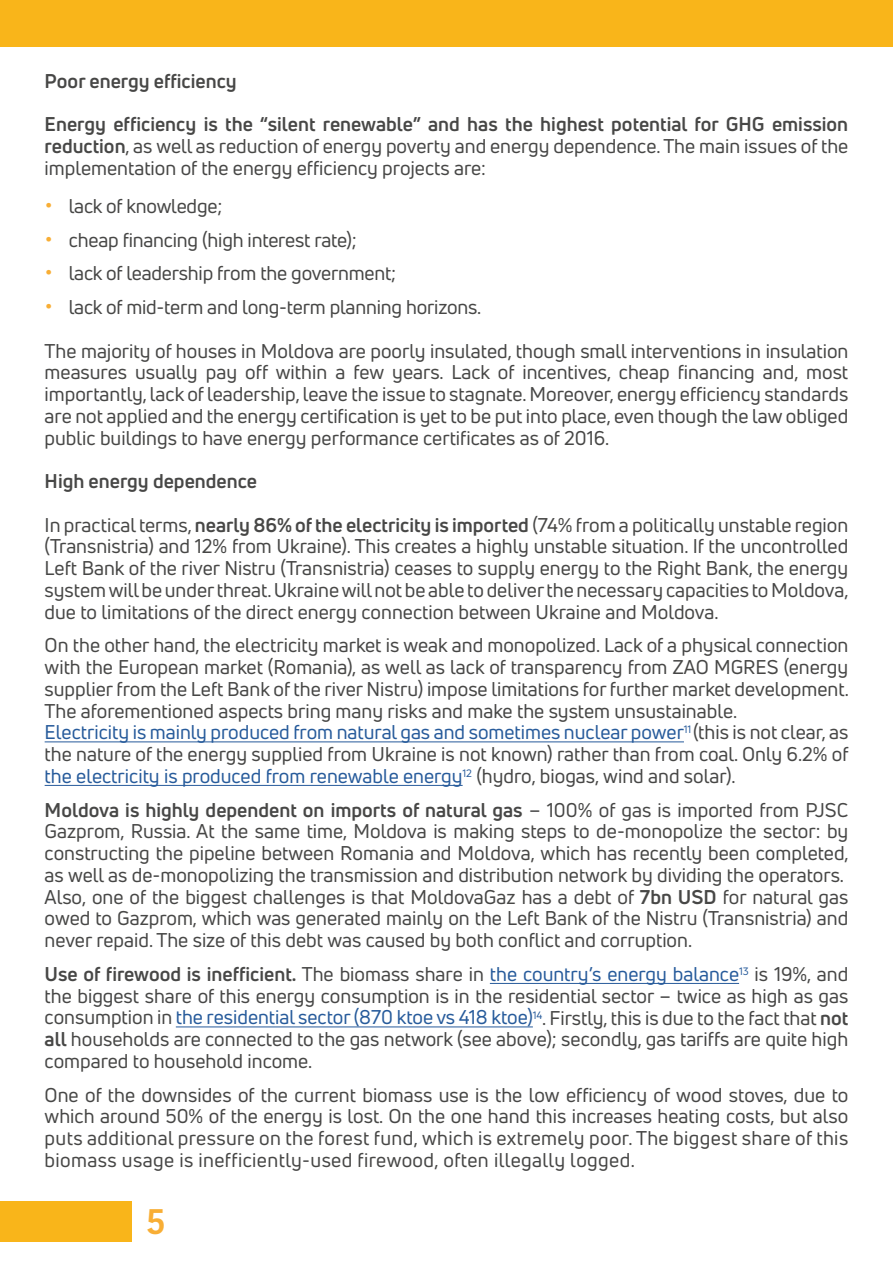
<style>
.page{position:relative;width:893px;height:1263px;background:#fff}
.page>*{position:absolute;margin:0;border:0;box-sizing:border-box;transform-origin:0 0}
.t1{font:600 36px "Kohinoor Devanagari";color:#f8ae35}
.t2{font:19.5px/21.8px "Uni Neue";color:#474746;text-align:justify}
.t3{font:700 19.5px "Uni Neue";color:#474746}
.s1{font-weight:700}
.s2{font-size:24px;color:#f8ae35}
.s3{color:#275b9b}
</style>
<div class="page">
<div style="left:0;top:1201px;width:132px;height:41px;background:#f9b51a"></div>
<div style="left:0;top:0;width:893px;height:47px;background:#f9b51a"></div>
<hr style="left:45px;top:741px;width:639px;height:1px;background:#275b9b">
<hr style="left:45px;top:785px;width:418px;height:1px;background:#275b9b">
<hr style="left:490px;top:983px;width:249px;height:1px;background:#275b9b">
<hr style="left:176px;top:1026px;width:357px;height:1px;background:#275b9b">
<p class="t3" style="left:45px;top:68px;width:194px">Poor energy efficiency</p>
<p class="t2" style="left:45px;top:113px;width:805px"><span class="s1">Energy efficiency is the “silent renewable” and has the highest potential for GHG emission reduction</span>, as well as reduction of energy poverty and energy dependence. The main issues of the implementation of the energy efficiency projects are:</p>
<p class="t2" style="left:45px;top:195px;width:179px"><span class="s2">•</span> lack of knowledge;</p>
<p class="t2" style="left:45px;top:229px;width:314px"><span class="s2">•</span> cheap financing (high interest rate);</p>
<p class="t2" style="left:45px;top:262px;width:353px"><span class="s2">•</span> lack of leadership from the government;</p>
<p class="t2" style="left:45px;top:296px;width:438px"><span class="s2">•</span> lack of mid-term and long-term planning horizons.</p>
<p class="t2" style="left:45px;top:340px;width:805px">The majority of houses in Moldova are poorly insulated, though small interventions in insulation measures usually pay off within a few years. Lack of incentives, cheap financing and, most importantly, lack of leadership, leave the issue to stagnate. Moreover, energy efficiency standards are not applied and the energy certification is yet to be put into place, even though the law obliged public buildings to have energy performance certificates as of 2016.</p>
<p class="t3" style="left:45px;top:469px;width:214px">High energy dependence</p>
<p class="t2" style="left:45px;top:514px;width:805px">In practical terms, <span class="s1">nearly 86% of the electricity is imported</span> (74% from a politically unstable region (Transnistria) and 12% from Ukraine). This creates a highly unstable situation. If the uncontrolled Left Bank of the river Nistru (Transnistria) ceases to supply energy to the Right Bank, the energy system will be under threat. Ukraine will not be able to deliver the necessary capacities to Moldova, due to limitations of the direct energy connection between Ukraine and Moldova.</p>
<p class="t2" style="left:45px;top:634px;width:806px;text-align:left">On the other hand, the electricity market is weak and monopolized. Lack of a physical connection with the European market (Romania), as well as lack of transparency from ZAO MGRES (energy supplier from the Left Bank of the river Nistru) impose limitations for further market development.<br>The aforementioned aspects bring many risks and make the system unsustainable.<br><span class="s3">Electricity is mainly produced from natural gas and sometimes nuclear power</span><sup>11</sup> (this is not clear, as the nature of the energy supplied from Ukraine is not known) rather than from coal. Only 6.2% of <span class="s3">the electricity is produced from renewable energy</span><sup>12</sup> (hydro, biogas, wind and solar).</p>
<p class="t2" style="left:45px;top:799px;width:806px;text-align:left"><span class="s1">Moldova is highly dependent on imports of natural gas</span> – 100% of gas is imported from PJSC Gazprom, Russia. At the same time, Moldova is making steps to de-monopolize the sector: by constructing the pipeline between Romania and Moldova, which has recently been completed, as well as de-monopolizing the transmission and distribution network by dividing the operators.<br>Also, one of the biggest challenges is that MoldovaGaz has a debt of <span class="s1">7bn USD</span> for natural gas owed to Gazprom, which was generated mainly on the Left Bank of the Nistru (Transnistria) and never repaid. The size of this debt was caused by both conflict and corruption.</p>
<p class="t2" style="left:45px;top:963px;width:805px"><span class="s1">Use of firewood is inefficient.</span> The biomass share in <span class="s3">the country’s energy balance</span><sup>13</sup> is 19%, and the biggest share of this energy consumption is in the residential sector – twice as high as gas consumption in <span class="s3">the residential sector (870 ktoe vs 418 ktoe)</span><sup>14</sup>. Firstly, this is due to the fact that <span class="s1">not all</span> households are connected to the gas network (see above); secondly, gas tariffs are quite high compared to household income.</p>
<p class="t2" style="left:45px;top:1084px;width:805px">One of the downsides of the current biomass use is the low efficiency of wood stoves, due to which around 50% of the energy is lost. On the one hand this increases heating costs, but also puts additional pressure on the forest fund, which is extremely poor. The biggest share of this biomass usage is inefficiently-used firewood, often illegally logged.</p>
<h1 class="t1" style="left:146px;top:1200px;width:22px">5</h1>
</div>
